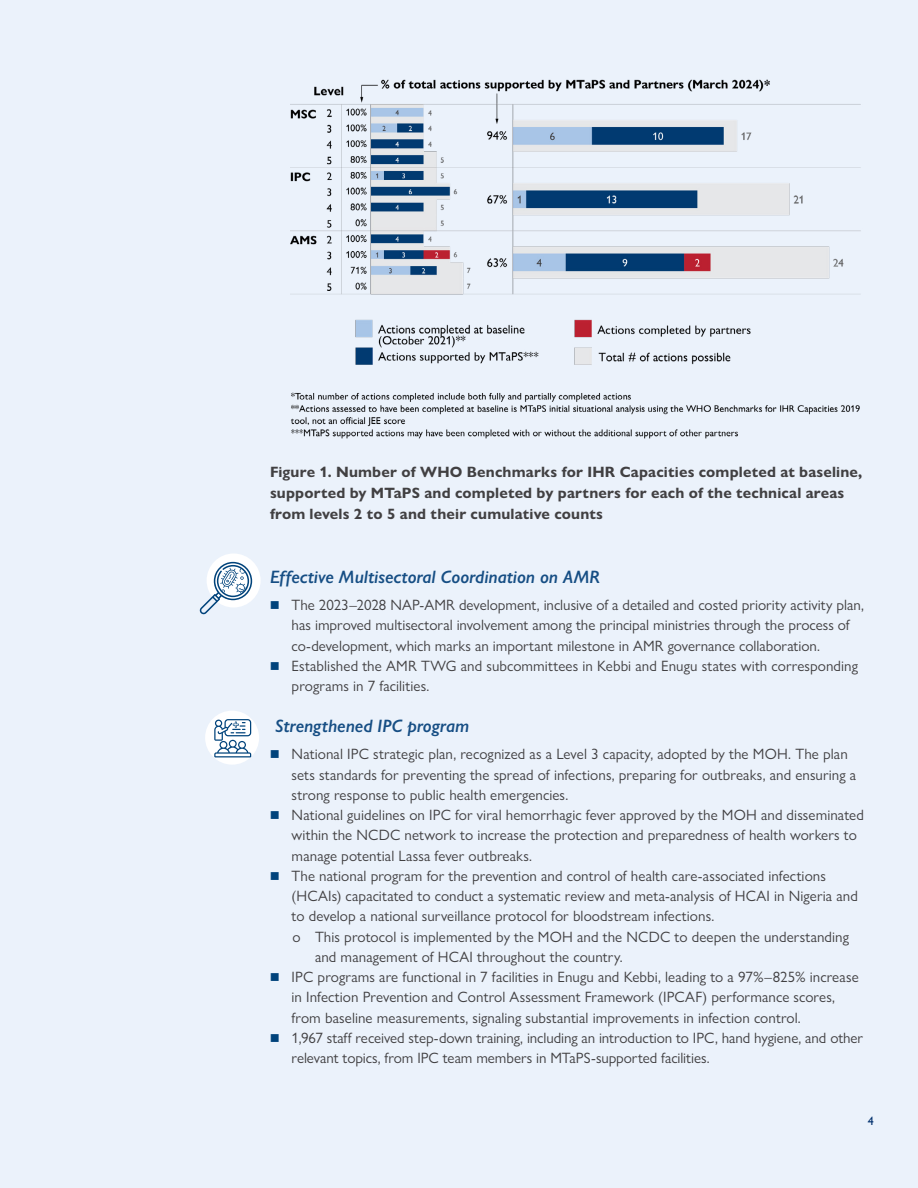
<style>
.page{position:relative;width:918px;height:1188px;background:#ebf2fb}
.page>*{position:absolute;margin:0;border:0;box-sizing:border-box;transform-origin:0 0}
.t1{font:italic 600 18px "Gill Sans Nova";color:#164e84}
.t2{font:15px/20.2px "Gill Sans Nova";letter-spacing:.005em;color:#414042}
.t3{font:700 15px/21px "Gill Sans Nova";letter-spacing:.015em;color:#414042}
.t4{font:12px "Gill Sans";color:#002f6c}
</style>
<div class="page">
<img style="left:290px;top:79px;width:571px;height:360px">
<div style="left:205px;top:711px;width:54px;height:54px;background:#fff;border-radius:50%"></div>
<svg style="left:214px;top:719px;width:37px;height:38px"></svg>
<div style="left:207px;top:554px;width:54px;height:54px;background:#fff;border-radius:50%"></div>
<svg style="left:200px;top:562px;width:52px;height:52px"></svg>
<p class="t3" style="left:270px;top:461px;width:594px">Figure 1. Number of WHO Benchmarks for IHR Capacities completed at baseline, supported by MTaPS and completed by partners for each of the technical areas from levels 2 to 5 and their cumulative counts</p>
<p class="t1" style="left:270px;top:566px;width:331px">Effective Multisectoral Coordination on AMR</p>
<p class="t2" style="left:292px;top:595px;width:574px">The 2023–2028 NAP-AMR development, inclusive of a detailed and costed priority activity plan, has improved multisectoral involvement among the principal ministries through the process of co-development, which marks an important milestone in AMR governance collaboration.<br>Established the AMR TWG and subcommittees in Kebbi and Enugu states with corresponding programs in 7 facilities.</p>
<p class="t1" style="left:275px;top:715px;width:196px">Strengthened IPC program</p>
<p class="t2" style="left:292px;top:744px;width:558px">National IPC strategic plan, recognized as a Level 3 capacity, adopted by the MOH. The plan</p>
<p class="t2" style="left:292px;top:764px;width:566px">sets standards for preventing the spread of infections, preparing for outbreaks, and ensuring a</p>
<p class="t2" style="left:292px;top:785px;width:278px">strong response to public health emergencies.</p>
<p class="t2" style="left:292px;top:805px;width:574px">National guidelines on IPC for viral hemorrhagic fever approved by the MOH and disseminated</p>
<p class="t2" style="left:292px;top:825px;width:567px">within the NCDC network to increase the protection and preparedness of health workers to</p>
<p class="t2" style="left:292px;top:845px;width:242px">manage potential Lassa fever outbreaks.</p>
<p class="t2" style="left:292px;top:866px;width:536px">The national program for the prevention and control of health care-associated infections</p>
<p class="t2" style="left:292px;top:886px;width:568px">(HCAIs) capacitated to conduct a systematic review and meta-analysis of HCAI in Nigeria and</p>
<p class="t2" style="left:292px;top:906px;width:424px">to develop a national surveillance protocol for bloodstream infections.</p>
<p class="t2" style="left:292px;top:926px;width:558px">o This protocol is implemented by the MOH and the NCDC to deepen the understanding</p>
<p class="t2" style="left:315px;top:947px;width:309px">and management of HCAI throughout the country.</p>
<p class="t2" style="left:292px;top:967px;width:569px">IPC programs are functional in 7 facilities in Enugu and Kebbi, leading to a 97%–825% increase</p>
<p class="t2" style="left:292px;top:987px;width:545px">in Infection Prevention and Control Assessment Framework (IPCAF) performance scores,</p>
<p class="t2" style="left:292px;top:1007px;width:511px">from baseline measurements, signaling substantial improvements in infection control.</p>
<p class="t2" style="left:292px;top:1028px;width:573px">1,967 staff received step-down training, including an introduction to IPC, hand hygiene, and other</p>
<p class="t2" style="left:292px;top:1048px;width:420px">relevant topics, from IPC team members in MTaPS-supported facilities.</p>
<p class="t4" style="left:868px;top:1114px;width:7px">4</p>
</div>
